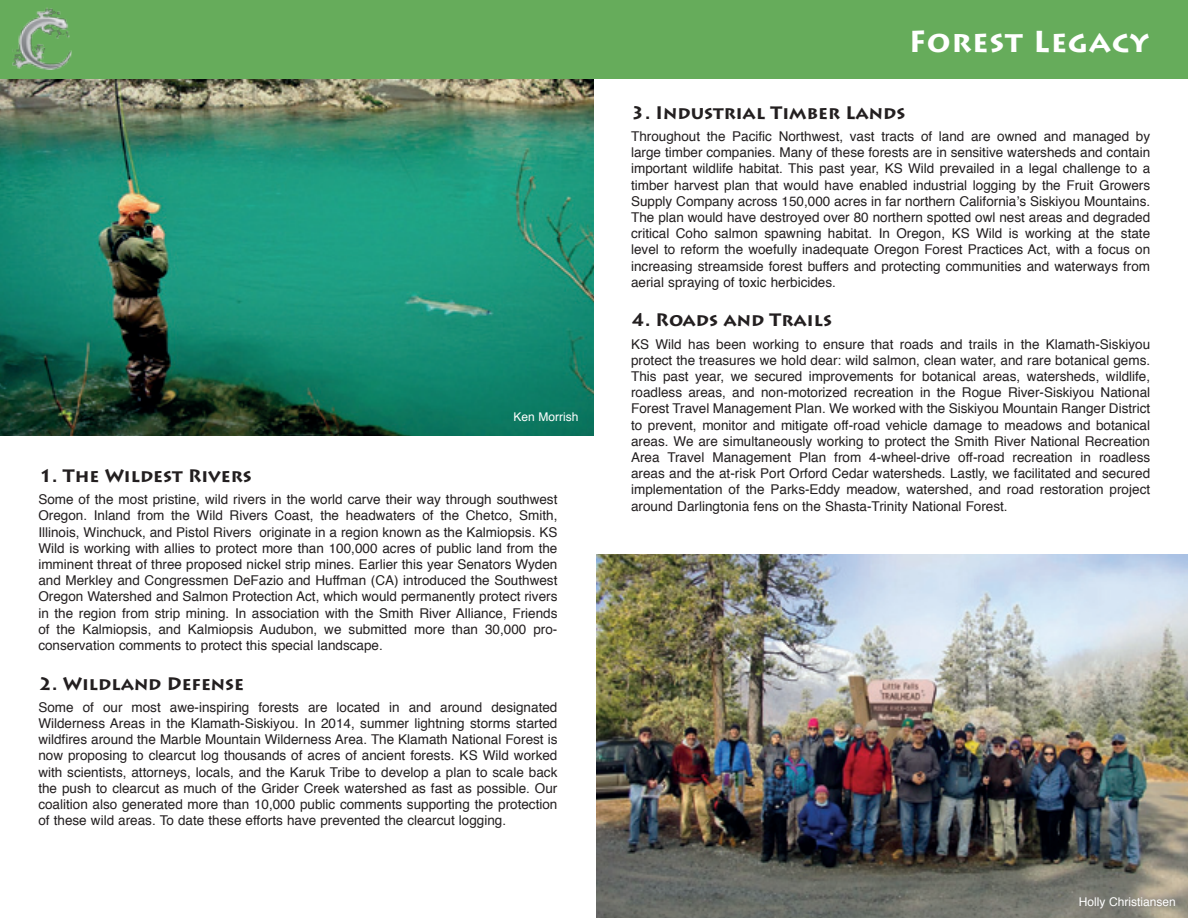
<style>
.page{position:relative;width:1188px;height:918px;background:#fff}
.page>*{position:absolute;margin:0;border:0;box-sizing:border-box;transform-origin:0 0}
.t1{font:700 30px "Lithos Pro";letter-spacing:.025em;color:#fff}
.t2{font:700 18px "Lithos Pro";color:#231f20}
.t3{font:13.5px/16.2px "Helvetica";color:#231f20;text-align:justify}
.t4{font:12px "Helvetica";color:#fff}
</style>
<div class="page">
<img style="left:0;top:78px;width:594px;height:358px">
<div style="left:0;top:0;width:1188px;height:78px;background:#66ac5b"></div>
<img style="left:12px;top:7px;width:60px;height:63px">
<img style="left:597px;top:555px;width:591px;height:363px">
<p class="t4" style="left:514px;top:407px;width:67px">Ken Morrish</p>
<h2 class="t2" style="left:38px;top:465px;width:215px">1. The Wildest Rivers</h2>
<p class="t3" style="left:38px;top:492px;width:521px">Some of the most pristine, wild rivers in the world carve their way through southwest Oregon. Inland from the Wild Rivers Coast, the headwaters of the Chetco, Smith, Illinois, Winchuck, and Pistol Rivers originate in a region known as the Kalmiopsis. KS Wild is working with allies to protect more than 100,000 acres of public land from the imminent threat of three proposed nickel strip mines. Earlier this year Senators Wyden and Merkley and Congressmen DeFazio and Huffman (CA) introduced the Southwest Oregon Watershed and Salmon Protection Act, which would permanently protect rivers in the region from strip mining. In association with the Smith River Alliance, Friends of the Kalmiopsis, and Kalmiopsis Audubon, we submitted more than 30,000 pro&shy;conservation comments to protect this special landscape.</p>
<h2 class="t2" style="left:38px;top:673px;width:207px">2. Wildland Defense</h2>
<p class="t3" style="left:38px;top:699px;width:521px">Some of our most awe-inspiring forests are located in and around designated Wilderness Areas in the Klamath-Siskiyou. In 2014, summer lightning storms started wildfires around the Marble Mountain Wilderness Area. The Klamath National Forest is now proposing to clearcut log thousands of acres of ancient forests. KS Wild worked with scientists, attorneys, locals, and the Karuk Tribe to develop a plan to scale back the push to clearcut as much of the Grider Creek watershed as fast as possible. Our coalition also generated more than 10,000 public comments supporting the protection of these wild areas. To date these efforts have prevented the clearcut logging.</p>
<h1 class="t1" style="left:909px;top:24px;width:241px">Forest Legacy</h1>
<h2 class="t2" style="left:631px;top:102px;width:276px">3. Industrial Timber Lands</h2>
<p class="t3" style="left:631px;top:129px;width:521px">Throughout the Pacific Northwest, vast tracts of land are owned and managed by large timber companies. Many of these forests are in sensitive watersheds and contain important wildlife habitat. This past year, KS Wild prevailed in a legal challenge to a timber harvest plan that would have enabled industrial logging by the Fruit Growers Supply Company across 150,000 acres in far northern California’s Siskiyou Mountains.<br>The plan would have destroyed over 80 northern spotted owl nest areas and degraded critical Coho salmon spawning habitat. In Oregon, KS Wild is working at the state level to reform the woefully inadequate Oregon Forest Practices Act, with a focus on increasing streamside forest buffers and protecting communities and waterways from aerial spraying of toxic herbicides.</p>
<h2 class="t2" style="left:631px;top:309px;width:202px">4. Roads and Trails</h2>
<p class="t3" style="left:631px;top:336px;width:521px">KS Wild has been working to ensure that roads and trails in the Klamath-Siskiyou protect the treasures we hold dear: wild salmon, clean water, and rare botanical gems.<br>This past year, we secured improvements for botanical areas, watersheds, wildlife, roadless areas, and non-motorized recreation in the Rogue River-Siskiyou National Forest Travel Management Plan. We worked with the Siskiyou Mountain Ranger District to prevent, monitor and mitigate off-road vehicle damage to meadows and botanical areas. We are simultaneously working to protect the Smith River National Recreation Area Travel Management Plan from 4-wheel-drive off-road recreation in roadless areas and the at-risk Port Orford Cedar watersheds. Lastly, we facilitated and secured implementation of the Parks-Eddy meadow, watershed, and road restoration project around Darlingtonia fens on the Shasta-Trinity National Forest.</p>
<p class="t4" style="left:1079px;top:893px;width:99px">Holly Christiansen</p>
</div>
